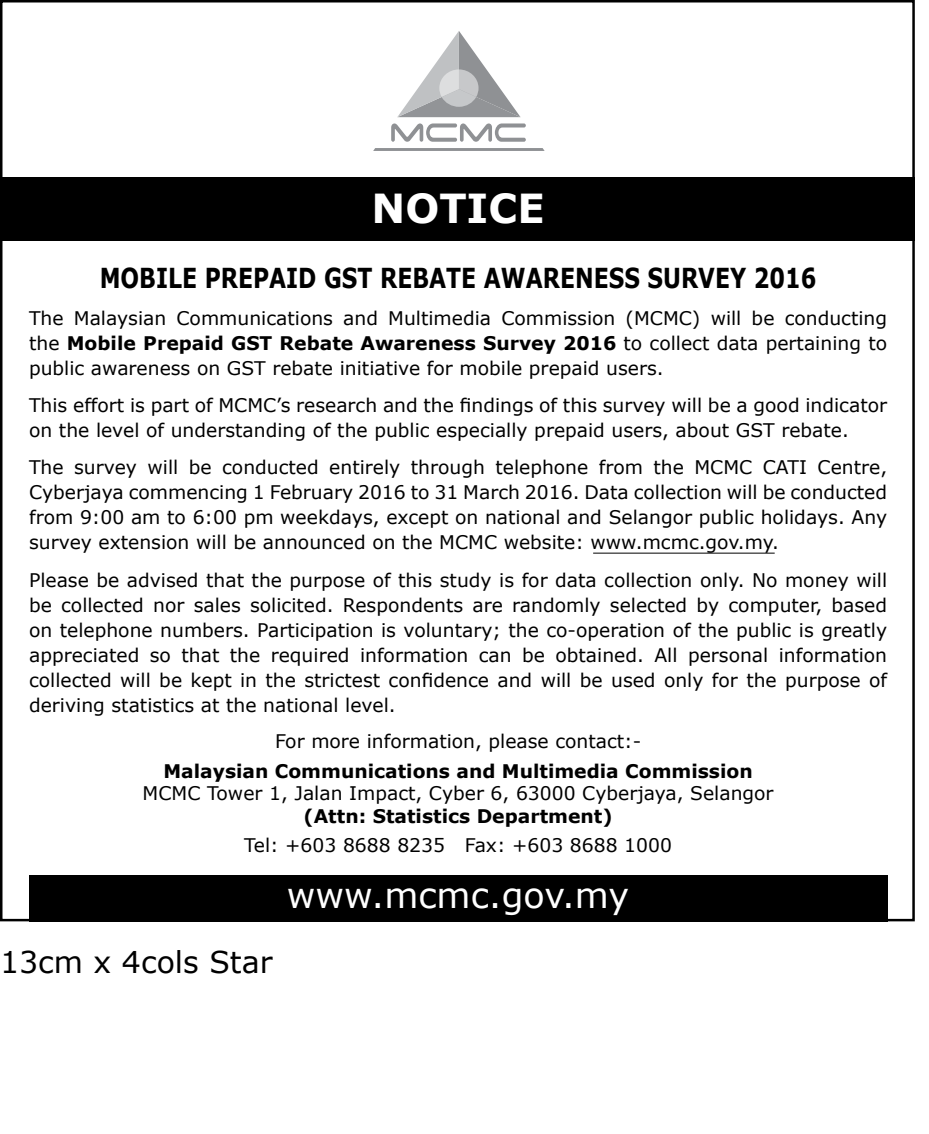
<style>
.page{position:relative;width:929px;height:1134px;background:#fff}
.page>*{position:absolute;margin:0;border:0;box-sizing:border-box;transform-origin:0 0}
.t1{font:700 40px "Verdana";color:#fff}
.t2{font:35px "Verdana";color:#fff}
.t3{font:30px "Verdana";color:#000}
.t4{font:700 27.5px "Verdana";color:#000;scale:.8 1}
.t5{font:18.75px/25px "Verdana";color:#000;text-align:justify}
.t6{font:700 18.75px "Verdana";color:#000}
.s1{font-weight:700}
</style>
<div class="page">
<div style="left:29px;top:875px;width:857px;height:46px;background:#000"></div>
<div style="left:0;top:178px;width:914px;height:63px;background:#000"></div>
<svg style="left:391px;top:123px;width:134px;height:19px"></svg>
<svg style="left:373px;top:148px;width:171px;height:3px"></svg>
<svg style="left:397px;top:31px;width:123px;height:86px"></svg>
<hr style="left:593px;top:553px;width:181px;height:1px;background:#000">
<h1 class="t1" style="left:371px;top:183px;width:175px">NOTICE</h1>
<h3 class="t4" style="left:100px;top:260px;width:897px">MOBILE PREPAID GST REBATE AWARENESS SURVEY 2016</h3>
<p class="t5" style="left:29px;top:306px;width:859px">The Malaysian Communications and Multimedia Commission (MCMC) will be conducting the <span class="s1">Mobile Prepaid GST Rebate Awareness Survey 2016</span> to collect data pertaining to public awareness on GST rebate initiative for mobile prepaid users.</p>
<p class="t5" style="left:29px;top:393px;width:859px">This effort is part of MCMC’s research and the findings of this survey will be a good indicator on the level of understanding of the public especially prepaid users, about GST rebate.</p>
<p class="t5" style="left:29px;top:455px;width:859px">The survey will be conducted entirely through telephone from the MCMC CATI Centre, Cyberjaya commencing 1 February 2016 to 31 March 2016. Data collection will be conducted from 9:00 am to 6:00 pm weekdays, except on national and Selangor public holidays. Any survey extension will be announced on the MCMC website: www.mcmc.gov.my.</p>
<p class="t5" style="left:29px;top:567px;width:859px">Please be advised that the purpose of this study is for data collection only. No money will be collected nor sales solicited. Respondents are randomly selected by computer, based on telephone numbers. Participation is voluntary; the co-operation of the public is greatly appreciated so that the required information can be obtained. All personal information collected will be kept in the strictest confidence and will be used only for the purpose of deriving statistics at the national level.</p>
<p class="t5" style="left:275px;top:729px;width:368px">For more information, please contact:-</p>
<p class="t6" style="left:163px;top:759px;width:590px">Malaysian Communications and Multimedia Commission</p>
<p class="t5" style="left:143px;top:781px;width:632px">MCMC Tower 1, Jalan Impact, Cyber 6, 63000 Cyberjaya, Selangor</p>
<p class="t6" style="left:303px;top:804px;width:310px">(Attn: Statistics Department)</p>
<p class="t5" style="left:244px;top:833px;width:429px">Tel: +603 8688 8235 Fax: +603 8688 1000</p>
<h3 class="t3" style="left:0;top:943px;width:274px">13cm x 4cols Star</h3>
<h2 class="t2" style="left:287px;top:873px;width:344px">www.mcmc.gov.my</h2>
</div>
